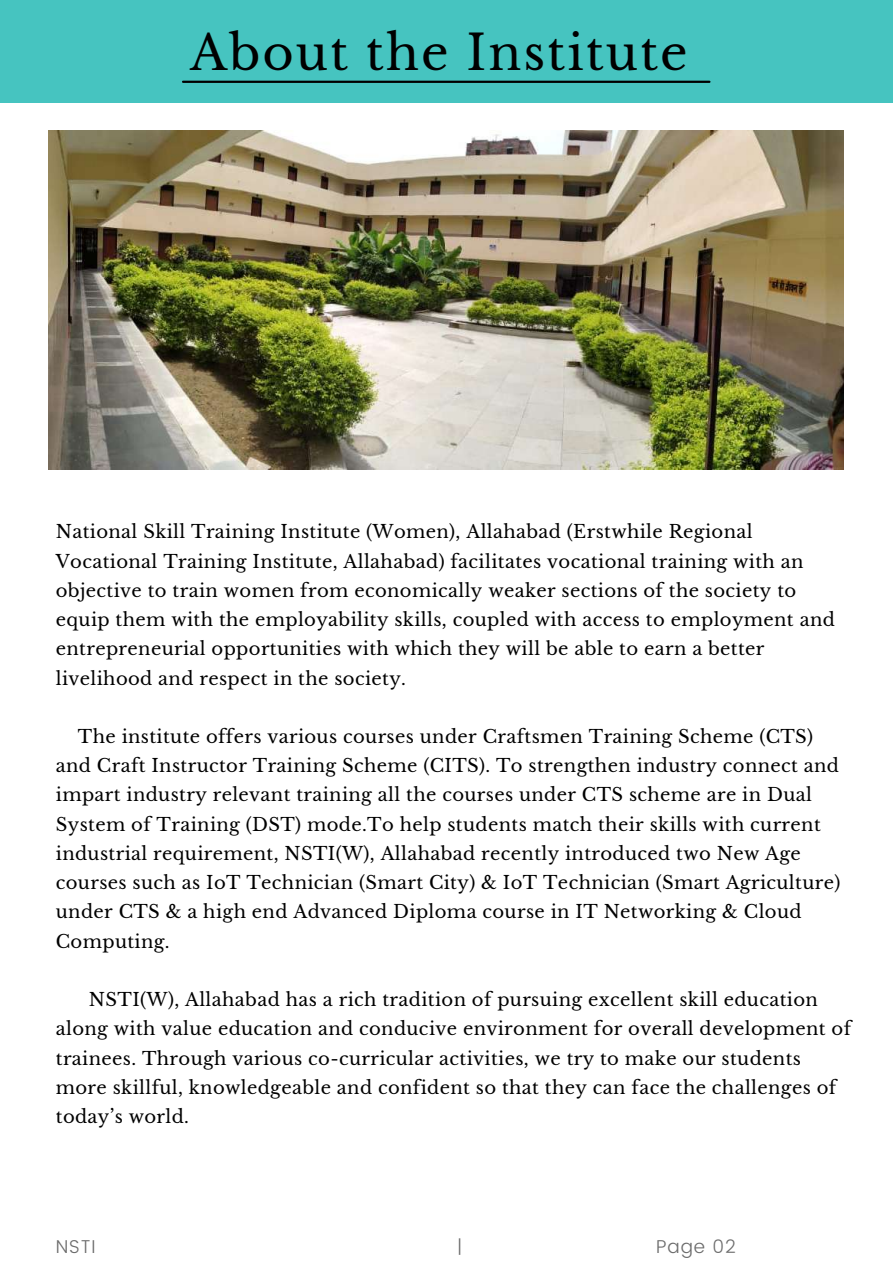
<style>
.page{position:relative;width:893px;height:1264px;background:#fff}
.page>*{position:absolute;margin:0;border:0;box-sizing:border-box;transform-origin:0 0}
.t1{font:48px "Libre Baskerville";letter-spacing:.04em;color:#000}
.t2{font:300 18.6px "Poppins";letter-spacing:.045em;color:#6b6b6b}
.t3{font:18px/29.2px "Libre Baskerville";letter-spacing:.02em;color:#000}
</style>
<div class="page">
<div style="left:0;top:0;width:892px;height:103px;background:#46c4c0"></div>
<img style="left:49px;top:130px;width:794px;height:340px">
<hr style="left:183px;top:81px;width:526px;height:2px;background:#000">
<h1 class="t1" style="left:190px;top:23px;width:499px">About the Institute</h1>
<p class="t3" style="left:56px;top:517px;width:780px">National Skill Training Institute (Women), Allahabad (Erstwhile Regional Vocational Training Institute, Allahabad) facilitates vocational training with an objective to train women from economically weaker sections of the society to equip them with the employability skills, coupled with access to employment and entrepreneurial opportunities with which they will be able to earn a better livelihood and respect in the society.</p>
<p class="t3" style="left:56px;top:722px;width:786px;text-indent:22px">The institute offers various courses under Craftsmen Training Scheme (CTS) and Craft Instructor Training Scheme (CITS). To strengthen industry connect and impart industry relevant training all the courses under CTS scheme are in Dual System of Training (DST) mode.To help students match their skills with current industrial requirement, NSTI(W), Allahabad recently introduced two New Age courses such as IoT Technician (Smart City) &amp; IoT Technician (Smart Agriculture) under CTS &amp; a high end Advanced Diploma course in IT Networking &amp; Cloud Computing.</p>
<p class="t3" style="left:56px;top:985px;width:796px;text-indent:33px">NSTI(W), Allahabad has a rich tradition of pursuing excellent skill education along with value education and conducive environment for overall development of trainees. Through various co-curricular activities, we try to make our students more skillful, knowledgeable and confident so that they can face the challenges of today’s world.</p>
<p class="t2" style="left:56px;top:1235px;width:41px">NSTI</p>
<p class="t2" style="left:457px;top:1235px;width:7px">|</p>
<p class="t2" style="left:656px;top:1235px;width:81px">Page 02</p>
</div>
